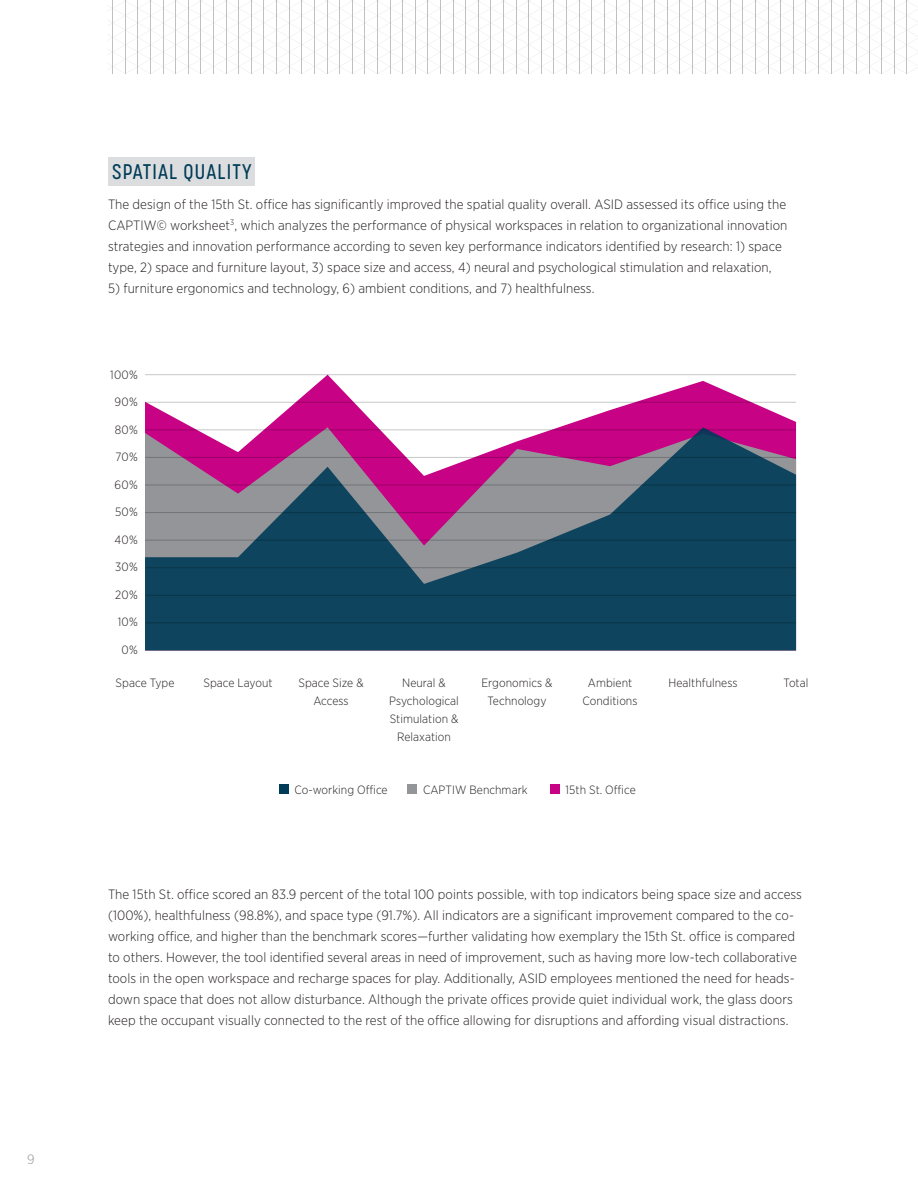
<style>
.page{position:relative;width:918px;height:1188px;background:#fff}
.page>*{position:absolute;margin:0;border:0;box-sizing:border-box;transform-origin:0 0}
.C_Head_blue_highligh{font:500 21px "Korolev Condensed";letter-spacing:.055em;color:#003b57}
.Body___Gotham_Narrow{font:300 13.5px/21px "Gotham Narrow";letter-spacing:.005em;color:#231f20}
.t1{font:300 13.5px "Gotham Narrow";color:#939598}
.Body___Gotham_Narrow-2{font:300 12px/18px "Gotham Narrow";letter-spacing:.005em;color:#231f20;text-align:center}
</style>
<div class="page">
<svg style="left:107px;top:0;width:811px;height:74px"></svg>
<div style="left:108px;top:158px;width:147px;height:28px;background:#dcdddf"></div>
<svg style="left:145px;top:375px;width:651px;height:52px"></svg>
<svg style="left:145px;top:427px;width:651px;height:223px;background:#4e5375"></svg>
<hr style="left:145px;top:622px;width:651px;height:1px;background:#c7c8ca">
<hr style="left:145px;top:512px;width:651px;height:1px;background:#c7c8ca">
<hr style="left:145px;top:567px;width:651px;height:1px;background:#c7c8ca">
<hr style="left:145px;top:457px;width:651px;height:1px;background:#c7c8ca">
<hr style="left:145px;top:402px;width:651px;height:1px;background:#c7c8ca">
<hr style="left:145px;top:595px;width:651px;height:1px;background:#c7c8ca">
<hr style="left:145px;top:485px;width:651px;height:1px;background:#c7c8ca">
<hr style="left:145px;top:540px;width:651px;height:1px;background:#c7c8ca">
<hr style="left:145px;top:429px;width:651px;height:1px;background:#c7c8ca">
<hr style="left:145px;top:374px;width:651px;height:1px;background:#c7c8ca">
<div style="left:550px;top:785px;width:9px;height:9px;background:#c70284"></div>
<div style="left:279px;top:785px;width:9px;height:9px;background:#003b57"></div>
<div style="left:407px;top:785px;width:10px;height:9px;background:#939598"></div>
<p class="t1" style="left:27px;top:1151px;width:9px">9</p>
<p class="C_Head_blue_highligh" style="left:112px;top:159px;width:141px">SPATIAL QUALITY</p>
<p class="Body___Gotham_Narrow" style="left:108px;top:193px;width:681px">The design of the 15th St. office has significantly improved the spatial quality overall. ASID assessed its office using the CAPTIW© worksheet<sup>3</sup>, which analyzes the performance of physical workspaces in relation to organizational innovation strategies and innovation performance according to seven key performance indicators identified by research: 1) space type, 2) space and furniture layout, 3) space size and access, 4) neural and psychological stimulation and relaxation,</p>
<p class="Body___Gotham_Narrow" style="left:108px;top:277px;width:488px">5) furniture ergonomics and technology, 6) ambient conditions, and 7) healthfulness.</p>
<p class="Body___Gotham_Narrow-2" style="left:110px;top:365px;width:29px">100%</p>
<p class="Body___Gotham_Narrow-2" style="left:115px;top:393px;width:25px">90%</p>
<p class="Body___Gotham_Narrow-2" style="left:115px;top:420px;width:25px">80%</p>
<p class="Body___Gotham_Narrow-2" style="left:115px;top:448px;width:24px">70%</p>
<p class="Body___Gotham_Narrow-2" style="left:115px;top:475px;width:25px">60%</p>
<p class="Body___Gotham_Narrow-2" style="left:115px;top:503px;width:24px">50%</p>
<p class="Body___Gotham_Narrow-2" style="left:115px;top:530px;width:25px">40%</p>
<p class="Body___Gotham_Narrow-2" style="left:115px;top:558px;width:24px">30%</p>
<p class="Body___Gotham_Narrow-2" style="left:115px;top:585px;width:24px">20%</p>
<p class="Body___Gotham_Narrow-2" style="left:118px;top:613px;width:22px">10%</p>
<p class="Body___Gotham_Narrow-2" style="left:122px;top:640px;width:18px">0%</p>
<p class="Body___Gotham_Narrow-2" style="left:116px;top:674px;width:60px">Space Type</p>
<p class="Body___Gotham_Narrow-2" style="left:389px;top:674px;width:71px">Neural &amp;<br>Psychological<br>Stimulation &amp;<br>Relaxation</p>
<p class="Body___Gotham_Narrow-2" style="left:298px;top:674px;width:67px">Space Size &amp;</p>
<p class="Body___Gotham_Narrow-2" style="left:669px;top:674px;width:71px">Healthfulness</p>
<p class="Body___Gotham_Narrow-2" style="left:313px;top:692px;width:37px">Access</p>
<p class="Body___Gotham_Narrow-2" style="left:583px;top:674px;width:56px">Ambient<br>Conditions</p>
<p class="Body___Gotham_Narrow-2" style="left:784px;top:674px;width:26px">Total</p>
<p class="Body___Gotham_Narrow-2" style="left:203px;top:674px;width:71px">Space Layout</p>
<p class="Body___Gotham_Narrow-2" style="left:481px;top:674px;width:73px">Ergonomics &amp;<br>Technology</p>
<p class="Body___Gotham_Narrow-2" style="left:295px;top:780px;width:95px">Co-working Office</p>
<p class="Body___Gotham_Narrow-2" style="left:423px;top:780px;width:106px">CAPTIW Benchmark</p>
<p class="Body___Gotham_Narrow-2" style="left:566px;top:780px;width:72px">15th St. Office</p>
<p class="Body___Gotham_Narrow" style="left:108px;top:883px;width:695px">The 15th St. office scored an 83.9 percent of the total 100 points possible, with top indicators being space size and access (100%), healthfulness (98.8%), and space type (91.7%). All indicators are a significant improvement compared to the co&shy;working office, and higher than the benchmark scores—further validating how exemplary the 15th St. office is compared to others. However, the tool identified several areas in need of improvement, such as having more low-tech collaborative tools in the open workspace and recharge spaces for play. Additionally, ASID employees mentioned the need for heads&shy;down space that does not allow disturbance. Although the private offices provide quiet individual work, the glass doors keep the occupant visually connected to the rest of the office allowing for disruptions and affording visual distractions.</p>
</div>
